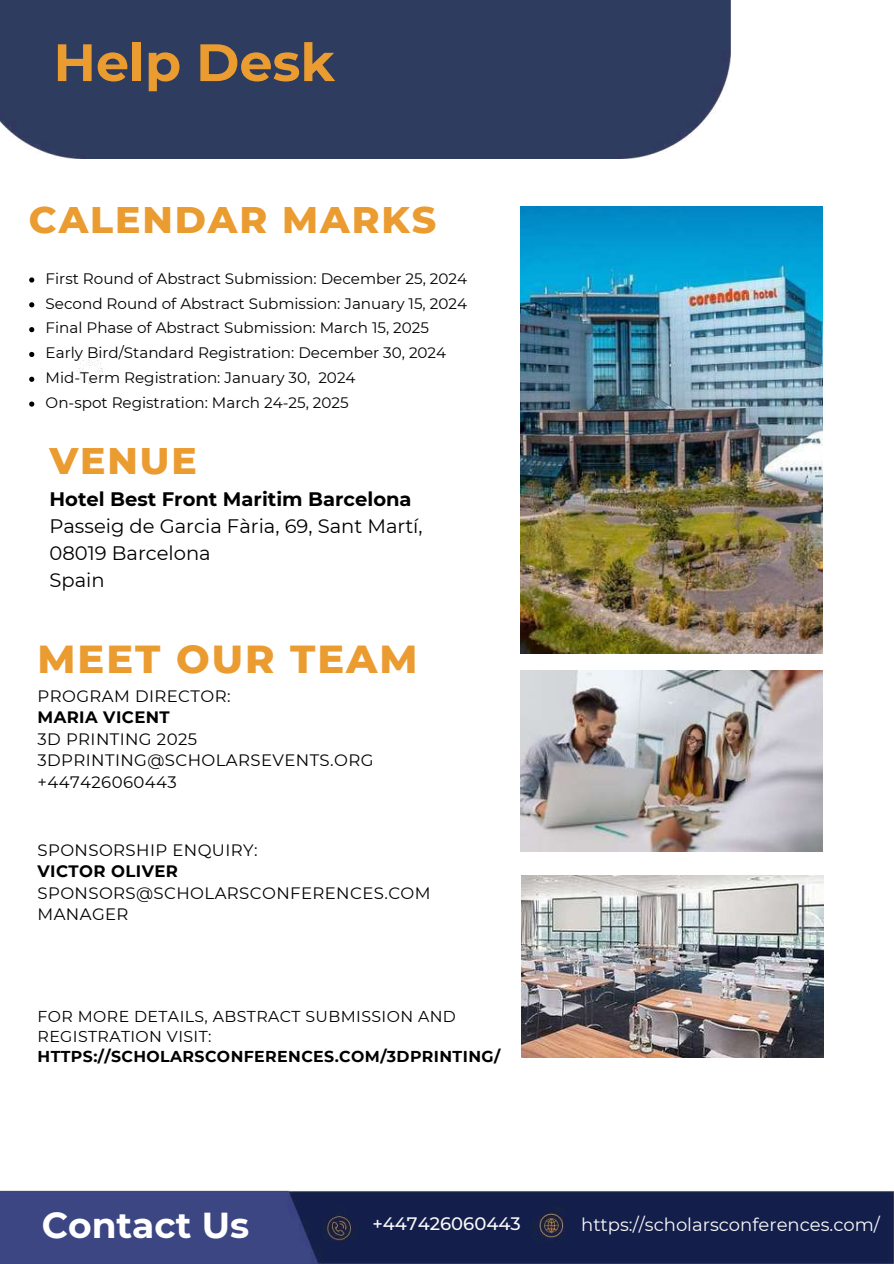
<style>
.page{position:relative;width:894px;height:1264px;background:#fff}
.page>*{position:absolute;margin:0;border:0;box-sizing:border-box;transform-origin:0 0}
.t1{font:700 52.5px "Montserrat";color:#eb9c31}
.t2{font:800 39.9px "Montserrat";letter-spacing:.05em;color:#eb9c31}
.t3{font:800 37.8px "Montserrat";letter-spacing:.05em;color:#eb9c31}
.t4{font:700 36px "Montserrat";color:#fff}
.t5{font:19.5px/27px "Montserrat";color:#000}
.t6{font:700 19.5px "Montserrat";color:#000}
.t7{font:18px "Montserrat";color:#fafafa}
.t8{font:500 18px "Montserrat";color:#fafafa}
.t9{font:16.5px/21.3px "Montserrat";letter-spacing:.025em;color:#000}
.t10{font:700 16.5px "Montserrat";letter-spacing:.025em;color:#000}
.t11{font:15.75px/20.2px "Montserrat";letter-spacing:.025em;color:#000}
.t12{font:700 15.75px "Montserrat";letter-spacing:.025em;color:#000}
.t13{font:15.15px/24.8px "Montserrat";color:#000}
</style>
<div class="page">
<img style="left:77px;top:357px;width:26px;height:27px">
<div style="left:0;top:0;width:730px;height:159px;background:#2d3c5f"></div>
<img style="left:0;top:1190px;width:893px;height:73px">
<img style="left:520px;top:206px;width:302px;height:447px">
<img style="left:520px;top:670px;width:302px;height:181px">
<img style="left:521px;top:875px;width:301px;height:182px">
<svg style="left:29px;top:277px;width:5px;height:5px"></svg>
<svg style="left:29px;top:302px;width:5px;height:5px"></svg>
<svg style="left:29px;top:327px;width:5px;height:5px"></svg>
<svg style="left:29px;top:352px;width:5px;height:5px"></svg>
<svg style="left:29px;top:377px;width:5px;height:5px"></svg>
<svg style="left:29px;top:401px;width:5px;height:5px"></svg>
<h1 class="t1" style="left:53px;top:30px;width:283px">Help Desk</h1>
<h3 class="t3" style="left:29px;top:196px;width:408px">CALENDAR MARKS</h3>
<p class="t13" style="left:46px;top:266px;width:423px">First Round of Abstract Submission: December 25, 2024<br>Second Round of Abstract Submission: January 15, 2024<br>Final Phase of Abstract Submission: March 15, 2025<br>Early Bird/Standard Registration: December 30, 2024<br>Mid-Term Registration: January 30, 2024<br>On-spot Registration: March 24-25, 2025</p>
<h3 class="t3" style="left:49px;top:437px;width:149px">VENUE</h3>
<p class="t6" style="left:49px;top:487px;width:363px">Hotel Best Front Maritim Barcelona</p>
<p class="t5" style="left:49px;top:513px;width:374px">Passeig de Garcia Fària, 69, Sant Martí,<br>08019 Barcelona<br>Spain</p>
<h2 class="t2" style="left:38px;top:634px;width:381px">MEET OUR TEAM</h2>
<p class="t9" style="left:38px;top:685px;width:194px">PROGRAM DIRECTOR:</p>
<p class="t10" style="left:38px;top:707px;width:134px">MARIA VICENT</p>
<p class="t9" style="left:38px;top:728px;width:337px">3D PRINTING 2025<br>3DPRINTING@SCHOLARSEVENTS.ORG +447426060443</p>
<p class="t9" style="left:38px;top:839px;width:221px">SPONSORSHIP ENQUIRY:</p>
<p class="t10" style="left:38px;top:861px;width:142px">VICTOR OLIVER</p>
<p class="t9" style="left:38px;top:882px;width:394px">SPONSORS@SCHOLARSCONFERENCES.COM<br>MANAGER</p>
<p class="t11" style="left:38px;top:1006px;width:420px">FOR MORE DETAILS, ABSTRACT SUBMISSION AND<br>REGISTRATION VISIT:</p>
<p class="t12" style="left:38px;top:1047px;width:464px">HTTPS://SCHOLARSCONFERENCES.COM/3DPRINTING/</p>
<h3 class="t4" style="left:42px;top:1203px;width:209px">Contact Us</h3>
<p class="t8" style="left:372px;top:1211px;width:150px">+447426060443</p>
<p class="t7" style="left:581px;top:1213px;width:300px">https://scholarsconferences.com/</p>
</div>
